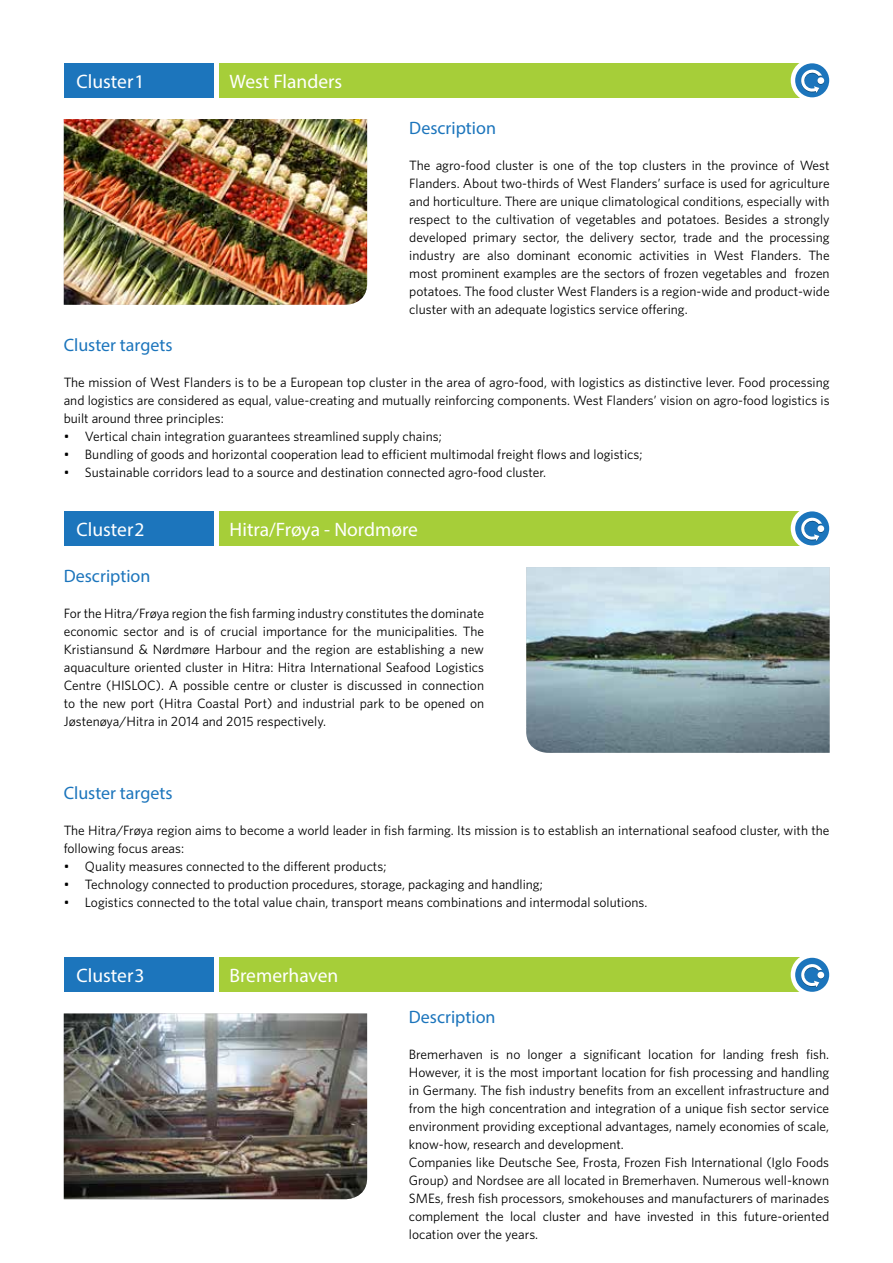
<style>
.page{position:relative;width:893px;height:1263px;background:#fff}
.page>*{position:absolute;margin:0;border:0;box-sizing:border-box;transform-origin:0 0}
.t1{font:19.5px "Myriad Pro";color:#fff}
.t2{font:18px "Myriad Pro";color:#1c75bc}
.t3{font:13.5px/18px "Whitney";color:#000;text-align:justify}
</style>
<div class="page">
<div style="left:219px;top:63px;width:593px;height:34px;background:#a6ce39"></div>
<div style="left:64px;top:63px;width:150px;height:34px;background:#1c75bc"></div>
<div style="left:219px;top:511px;width:593px;height:34px;background:#a6ce39"></div>
<div style="left:64px;top:511px;width:150px;height:34px;background:#1c75bc"></div>
<div style="left:219px;top:958px;width:593px;height:34px;background:#a6ce39"></div>
<div style="left:64px;top:958px;width:150px;height:34px;background:#1c75bc"></div>
<div style="left:791px;top:59px;width:43px;height:43px;background:#fff;border-radius:50%"></div>
<div style="left:791px;top:507px;width:43px;height:43px;background:#fff;border-radius:50%"></div>
<div style="left:791px;top:953px;width:43px;height:43px;background:#fff;border-radius:50%"></div>
<div style="left:795px;top:63px;width:34px;height:34px;background:#1c75bc;border-radius:50%"></div>
<svg style="left:800px;top:68px;width:24px;height:26px"></svg>
<div style="left:817px;top:77px;width:7px;height:7px;background:#fff;border-radius:3px"></div>
<div style="left:795px;top:511px;width:34px;height:34px;background:#1c75bc;border-radius:50%"></div>
<svg style="left:800px;top:517px;width:24px;height:25px"></svg>
<div style="left:817px;top:525px;width:7px;height:7px;background:#fff;border-radius:3px"></div>
<div style="left:795px;top:958px;width:34px;height:34px;background:#1c75bc;border-radius:50%"></div>
<svg style="left:800px;top:964px;width:24px;height:24px"></svg>
<svg style="left:817px;top:971px;width:7px;height:8px"></svg>
<img style="left:64px;top:119px;width:303px;height:186px">
<img style="left:64px;top:1013px;width:303px;height:186px">
<img style="left:526px;top:567px;width:304px;height:186px">
<h1 class="t1" style="left:77px;top:69px;width:69px">Cluster 1</h1>
<h1 class="t1" style="left:230px;top:69px;width:114px">West Flanders</h1>
<h2 class="t2" style="left:409px;top:117px;width:88px">Description</h2>
<p class="t3" style="left:409px;top:156px;width:422px">The agro-food cluster is one of the top clusters in the province of West Flanders. About two-thirds of West Flanders’ surface is used for agriculture and horticulture. There are unique climatological conditions, especially with respect to the cultivation of vegetables and potatoes. Besides a strongly developed primary sector, the delivery sector, trade and the processing industry are also dominant economic activities in West Flanders. The most prominent examples are the sectors of frozen vegetables and frozen potatoes. The food cluster West Flanders is a region-wide and product-wide cluster with an adequate logistics service offering.</p>
<h2 class="t2" style="left:64px;top:333px;width:110px">Cluster targets</h2>
<p class="t3" style="left:64px;top:372px;width:767px">The mission of West Flanders is to be a European top cluster in the area of agro-food, with logistics as distinctive lever. Food processing and logistics are considered as equal, value-creating and mutually reinforcing components. West Flanders’ vision on agro-food logistics is built around three principles:</p>
<p class="t3" style="left:64px;top:426px;width:380px">• Vertical chain integration guarantees streamlined supply chains;</p>
<p class="t3" style="left:64px;top:444px;width:580px">• Bundling of goods and horizontal cooperation lead to efficient multimodal freight flows and logistics;</p>
<p class="t3" style="left:64px;top:462px;width:484px">• Sustainable corridors lead to a source and destination connected agro-food cluster.</p>
<h1 class="t1" style="left:77px;top:517px;width:69px">Cluster 2</h1>
<h1 class="t1" style="left:230px;top:517px;width:190px">Hitra/Frøya - Nordmøre</h1>
<h2 class="t2" style="left:64px;top:565px;width:88px">Description</h2>
<p class="t3" style="left:64px;top:604px;width:422px">For the Hitra/Frøya region the fish farming industry constitutes the dominate economic sector and is of crucial importance for the municipalities. The Kristiansund &amp; Nørdmøre Harbour and the region are establishing a new aquaculture oriented cluster in Hitra: Hitra International Seafood Logistics Centre (HISLOC). A possible centre or cluster is discussed in connection to the new port (Hitra Coastal Port) and industrial park to be opened on Jøstenøya/Hitra in 2014 and 2015 respectively.</p>
<h2 class="t2" style="left:64px;top:781px;width:110px">Cluster targets</h2>
<p class="t3" style="left:64px;top:820px;width:767px">The Hitra/Frøya region aims to become a world leader in fish farming. Its mission is to establish an international seafood cluster, with the following focus areas:</p>
<p class="t3" style="left:64px;top:856px;width:324px">• Quality measures connected to the different products;</p>
<p class="t3" style="left:64px;top:874px;width:481px">• Technology connected to production procedures, storage, packaging and handling;</p>
<p class="t3" style="left:64px;top:892px;width:585px">• Logistics connected to the total value chain, transport means combinations and intermodal solutions.</p>
<h1 class="t1" style="left:77px;top:963px;width:69px">Cluster 3</h1>
<h1 class="t1" style="left:230px;top:963px;width:110px">Bremerhaven</h1>
<h2 class="t2" style="left:409px;top:1006px;width:88px">Description</h2>
<p class="t3" style="left:409px;top:1045px;width:422px;text-align:left">Bremerhaven is no longer a significant location for landing fresh fish.<br>However, it is the most important location for fish processing and handling in Germany. The fish industry benefits from an excellent infrastructure and from the high concentration and integration of a unique fish sector service environment providing exceptional advantages, namely economies of scale, know-how, research and development.<br>Companies like Deutsche See, Frosta, Frozen Fish International (Iglo Foods Group) and Nordsee are all located in Bremerhaven. Numerous well-known SMEs, fresh fish processors, smokehouses and manufacturers of marinades complement the local cluster and have invested in this future-oriented location over the years.</p>
</div>
